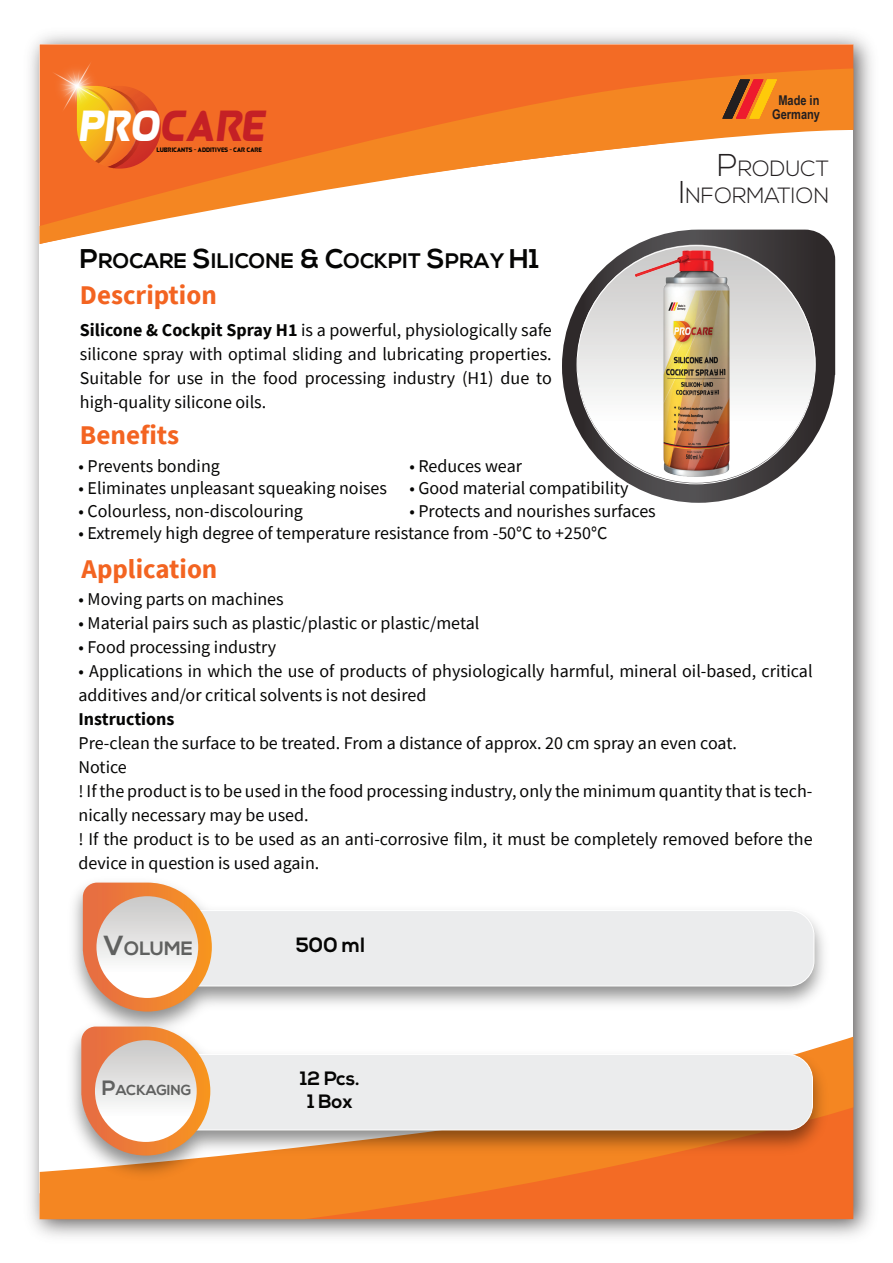
<style>
.page{position:relative;width:893px;height:1263px;background:#fff}
.page>*{position:absolute;margin:0;border:0;box-sizing:border-box;transform-origin:0 0}
.t1{font:italic 44.25px "Queenof Camelot";color:#c42025}
.t2{font:700 27px "Source Sans Pro";color:#f36421}
.t3{font:300 22.05px/27px "Nexa";color:#231f20;text-align:right}
.t4{font:700 21px "Nexa";letter-spacing:.01em;color:#050504}
.t5{font:700 20.7px "Nexa";color:#050504}
.t6{font:700 19.35px/23.1px "Nexa";color:#050504;text-align:center}
.t7{font:700 19.35px "Nexa";color:#606160}
.t8{font:18px/24px "Source Sans Pro";color:#050504}
.t9{font:700 18px "Source Sans Pro";color:#050504}
.t10{font:700 14.4px "Nexa";color:#606160}
.t11{font:700 13.5px/13.5px "Arial Narrow";color:#231f20;text-align:center}
.t12{font:6.6px "Queenof Camelot";color:#050504}
.s1{color:#fff}
.s2{font-size:27px}
.s3{font-weight:700}
.s4{font-size:31.5px}
.s5{font-size:27.6px}
.s6{font-size:20.7px}
</style>
<div class="page">
<img style="left:30px;top:34px;width:842px;height:1203px">
<div style="left:40px;top:44px;width:813px;height:1174px;background:#fff"></div>
<svg style="left:40px;top:1037px;width:813px;height:182px;background:#f48336"></svg>
<div style="left:40px;top:44px;width:813px;height:25px;background:#f36b25"></div>
<svg style="left:40px;top:69px;width:813px;height:175px"></svg>
<svg style="left:77px;top:86px;width:84px;height:83px;background:#e77022"></svg>
<img style="left:51px;top:56px;width:56px;height:61px">
<svg style="left:722px;top:80px;width:55px;height:38px;background:#cd6b1f"></svg>
<svg style="left:562px;top:230px;width:273px;height:273px"></svg>
<img style="left:60px;top:889px;width:775px;height:297px">
<div style="left:212px;top:910px;width:602px;height:76px;background:#ebeced"></div>
<svg style="left:83px;top:882px;width:129px;height:129px;background:#e89d6b"></svg>
<div style="left:96px;top:896px;width:102px;height:102px;background:linear-gradient(to bottom,#cbc8c6,#fff);border-radius:51px"></div>
<div style="left:210px;top:1054px;width:603px;height:76px;background:#ebeced"></div>
<svg style="left:81px;top:1026px;width:129px;height:129px;background:#e79c6a"></svg>
<div style="left:95px;top:1040px;width:102px;height:102px;background:linear-gradient(to bottom,#cbc8c6,#fff);border-radius:51px"></div>
<img style="left:579px;top:248px;width:234px;height:234px">
<h1 class="t1" style="left:80px;top:97px;width:188px"><span class="s1">PRO</span>CARE</h1>
<p class="t12" style="left:157px;top:146px;width:107px">LUBRICANTS - ADDITIVES - CAR CARE</p>
<p class="t4" style="left:80px;top:249px;width:461px"><span class="s2">P</span>ROCARE <span class="s2">S</span>ILICONE <span class="s2">&amp; C</span>OCKPIT <span class="s2">S</span>PRAY <span class="s2">H1</span></p>
<h2 class="t2" style="left:80px;top:277px;width:138px">Description</h2>
<p class="t8" style="left:80px;top:318px;width:473px;text-align:justify"><span class="s3">Silicone &amp; Cockpit Spray H1</span> is a powerful, physiologically safe silicone spray with optimal sliding and lubricating properties.<br>Suitable for use in the food processing industry (H1) due to high-quality silicone oils.</p>
<h2 class="t2" style="left:80px;top:417px;width:101px">Benefits</h2>
<p class="t8" style="left:79px;top:454px;width:143px">• Prevents bonding</p>
<p class="t8" style="left:409px;top:454px;width:114px">• Reduces wear</p>
<p class="t8" style="left:79px;top:476px;width:552px">• Eliminates unpleasant squeaking noises • Good material compatibility</p>
<p class="t8" style="left:79px;top:499px;width:226px">• Colourless, non-discolouring</p>
<p class="t8" style="left:409px;top:499px;width:248px">• Protects and nourishes surfaces</p>
<p class="t8" style="left:79px;top:521px;width:530px">• Extremely high degree of temperature resistance from -50°C to +250°C</p>
<p class="t11" style="left:772px;top:93px;width:49px">Made in<br>Germany</p>
<p class="t3" style="left:679px;top:156px;width:152px"><span class="s4">P</span>RODUCT<br><span class="s4">I</span>NFORMATION</p>
<h2 class="t2" style="left:82px;top:551px;width:137px">Application</h2>
<p class="t8" style="left:79px;top:587px;width:207px">• Moving parts on machines</p>
<p class="t8" style="left:79px;top:611px;width:402px">• Material pairs such as plastic/plastic or plastic/metal</p>
<p class="t8" style="left:79px;top:635px;width:199px">• Food processing industry</p>
<p class="t8" style="left:79px;top:659px;width:736px">• Applications in which the use of products of physiologically harmful, mineral oil-based, critical additives and/or critical solvents is not desired</p>
<p class="t9" style="left:79px;top:706px;width:97px">Instructions</p>
<p class="t8" style="left:79px;top:730px;width:736px">Pre-clean the surface to be treated. From a distance of approx. 20 cm spray an even coat.<br>Notice<br>! If the product is to be used in the food processing industry, only the minimum quantity that is tech&shy;nically necessary may be used.<br>! If the product is to be used as an anti-corrosive film, it must be completely removed before the device in question is used again.</p>
<p class="t7" style="left:103px;top:938px;width:91px"><span class="s5">V</span>OLUME</p>
<p class="t5" style="left:296px;top:933px;width:71px">500 ml</p>
<p class="t10" style="left:102px;top:1081px;width:91px"><span class="s6">P</span>ACKAGING</p>
<p class="t6" style="left:300px;top:1067px;width:61px">12 Pcs.<br>1 Box</p>
</div>
